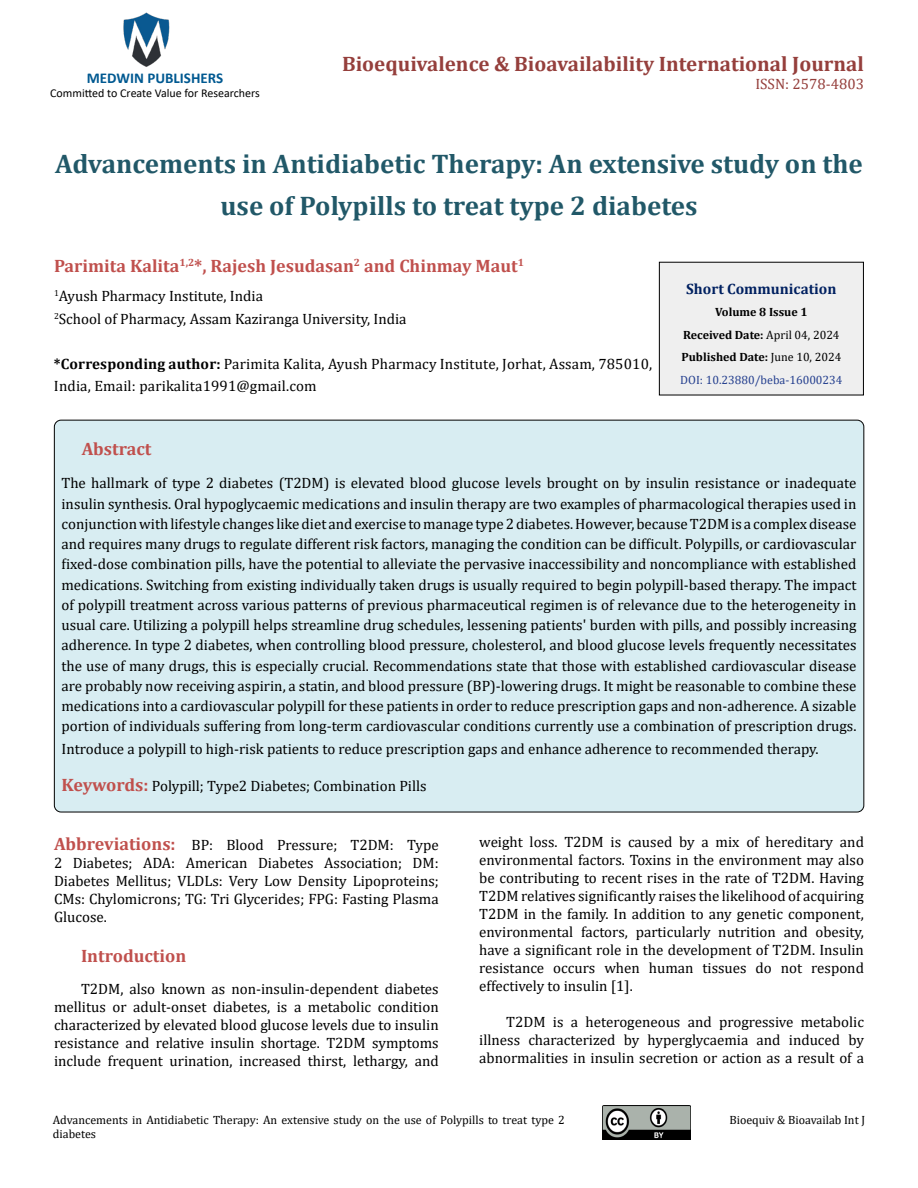
<style>
.page{position:relative;width:918px;height:1188px;background:#fff}
.page>*{position:absolute;margin:0;border:0;box-sizing:border-box;transform-origin:0 0}
.t1{font:700 27px/42px "Cambria";color:#215868;text-align:center}
.t2{font:700 21px "Cambria";color:#953f3c}
.t3{font:700 18px "Cambria";color:#c0504d}
.t4{font:15px/18px "Cambria";color:#000;text-align:justify}
.t5{font:700 15px "Cambria";color:#002060}
.t6{font:700 15px "Calibri";color:#005991}
.t7{font:15px "Cambria";color:#953f3c}
.t8{font:12px/14.4px "Cambria";color:#000}
.t9{font:700 12px/22.5px "Cambria";color:#000;text-align:center}
.t10{font:12px "Calibri";color:#000}
.s1{font-weight:700}
.s2{font-weight:400}
.s3{font-weight:400;color:#25408f}
.s4{font-weight:700;font-size:18px;color:#c0504d}
</style>
<div class="page">
<img style="left:123px;top:12px;width:47px;height:55px">
<img style="left:602px;top:1106px;width:89px;height:33px">
<div style="left:659px;top:262px;width:204px;height:133px;background:#efefef"></div>
<div style="left:659px;top:262px;width:205px;height:133px;border:1px solid #000"></div>
<div style="left:54px;top:420px;width:810px;height:392px;background:#d8edf2;border-radius:7px"></div>
<p class="t6" style="left:87px;top:67px;width:138px">MEDWIN PUBLISHERS</p>
<p class="t10" style="left:50px;top:85px;width:211px">Committed to Create Value for Researchers</p>
<h2 class="t2" style="left:342px;top:49px;width:523px">Bioequivalence &amp; Bioavailability International Journal</h2>
<p class="t7" style="left:755px;top:75px;width:110px">ISSN: 2578-4803</p>
<h1 class="t1" style="left:55px;top:142px;width:809px">Advancements in Antidiabetic Therapy: An extensive study on the use of Polypills to treat type 2 diabetes</h1>
<p class="t3" style="left:54px;top:253px;width:471px">Parimita Kalita<sup>1,2</sup>*, Rajesh Jesudasan<sup>2</sup> and Chinmay Maut<sup>1</sup></p>
<p class="t4" style="left:54px;top:285px;width:354px;line-height:22.5px"><sup>1</sup>Ayush Pharmacy Institute, India<br><sup>2</sup>School of Pharmacy, Assam Kaziranga University, India</p>
<p class="t4" style="left:54px;top:352px;width:600px;line-height:22.5px"><span class="s1">*Corresponding author:</span> Parimita Kalita, Ayush Pharmacy Institute, Jorhat, Assam, 785010,<br>India, Email: parikalita1991@gmail.com</p>
<p class="t5" style="left:686px;top:278px;width:152px">Short Communication</p>
<p class="t9" style="left:680px;top:301px;width:164px">Volume 8 Issue 1<br>Received Date: <span class="s2">April 04, 2024<br></span>Published Date: <span class="s2">June 10, 2024<br></span><span class="s3">DOI: 10.23880/beba-16000234</span></p>
<p class="t3" style="left:82px;top:436px;width:71px">Abstract</p>
<p class="t4" style="left:61px;top:473px;width:797px;line-height:20.2px">The hallmark of type 2 diabetes (T2DM) is elevated blood glucose levels brought on by insulin resistance or inadequate insulin synthesis. Oral hypoglycaemic medications and insulin therapy are two examples of pharmacological therapies used in conjunction with lifestyle changes like diet and exercise to manage type 2 diabetes. However, because T2DM is a complex disease and requires many drugs to regulate different risk factors, managing the condition can be difficult. Polypills, or cardiovascular fixed-dose combination pills, have the potential to alleviate the pervasive inaccessibility and noncompliance with established medications. Switching from existing individually taken drugs is usually required to begin polypill-based therapy. The impact of polypill treatment across various patterns of previous pharmaceutical regimen is of relevance due to the heterogeneity in usual care. Utilizing a polypill helps streamline drug schedules, lessening patients' burden with pills, and possibly increasing adherence. In type 2 diabetes, when controlling blood pressure, cholesterol, and blood glucose levels frequently necessitates the use of many drugs, this is especially crucial. Recommendations state that those with established cardiovascular disease are probably now receiving aspirin, a statin, and blood pressure (BP)-lowering drugs. It might be reasonable to combine these medications into a cardiovascular polypill for these patients in order to reduce prescription gaps and non-adherence. A sizable portion of individuals suffering from long-term cardiovascular conditions currently use a combination of prescription drugs.</p>
<p class="t4" style="left:61px;top:740px;width:759px">Introduce a polypill to high-risk patients to reduce prescription gaps and enhance adherence to recommended therapy.</p>
<p class="t4" style="left:61px;top:777px;width:367px"><span class="s4">Keywords:</span> Polypill; Type2 Diabetes; Combination Pills</p>
<p class="t4" style="left:54px;top:836px;width:386px"><span class="s4">Abbreviations:</span> BP: Blood Pressure; T2DM: Type 2 Diabetes; ADA: American Diabetes Association; DM:<br>Diabetes Mellitus; VLDLs: Very Low Density Lipoproteins; CMs: Chylomicrons; TG: Tri Glycerides; FPG: Fasting Plasma Glucose.</p>
<p class="t3" style="left:81px;top:943px;width:107px">Introduction</p>
<p class="t4" style="left:54px;top:980px;width:386px;text-indent:27px">T2DM, also known as non-insulin-dependent diabetes mellitus or adult-onset diabetes, is a metabolic condition characterized by elevated blood glucose levels due to insulin resistance and relative insulin shortage. T2DM symptoms include frequent urination, increased thirst, lethargy, and</p>
<p class="t4" style="left:479px;top:833px;width:386px">weight loss. T2DM is caused by a mix of hereditary and environmental factors. Toxins in the environment may also be contributing to recent rises in the rate of T2DM. Having T2DM relatives significantly raises the likelihood of acquiring T2DM in the family. In addition to any genetic component, environmental factors, particularly nutrition and obesity, have a significant role in the development of T2DM. Insulin resistance occurs when human tissues do not respond effectively to insulin [1].</p>
<p class="t4" style="left:479px;top:1013px;width:386px;text-indent:27px">T2DM is a heterogeneous and progressive metabolic illness characterized by hyperglycaemia and induced by abnormalities in insulin secretion or action as a result of a</p>
<p class="t8" style="left:53px;top:1113px;width:513px">Advancements in Antidiabetic Therapy: An extensive study on the use of Polypills to treat type 2 diabetes</p>
<p class="t8" style="left:729px;top:1113px;width:137px">Bioequiv &amp; Bioavailab Int J</p>
</div>
